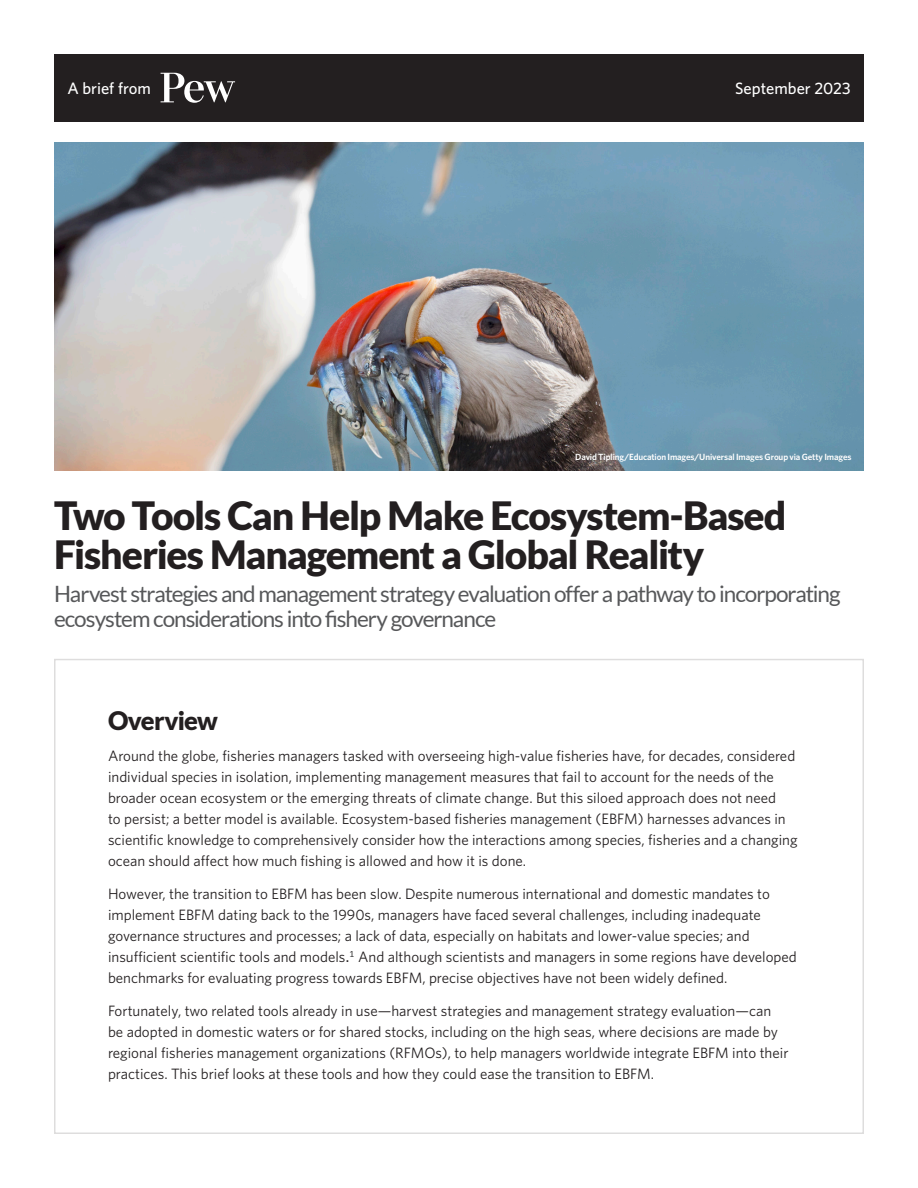
<style>
.page{position:relative;width:918px;height:1188px;background:#fff}
.page>*{position:absolute;margin:0;border:0;box-sizing:border-box;transform-origin:0 0}
.Main_Title{font:900 39px/39px "Lato";letter-spacing:-.03em;color:#231f20}
.t1{font:900 25.5px "Lato";letter-spacing:-.03em;color:#231f20}
.Main_Title_Subhead{font:22.5px/25.5px "Lato";letter-spacing:-.05em;color:#57585a}
.t2{font:500 16.5px "Whitney";color:#fff}
.Body{font:15px/21px "Whitney";color:#231f20}
.Photo_credit{font:600 9px "Whitney";letter-spacing:-.01em;color:#fff}
.s1{font-family:"Calibri";font-size:16.5px}
</style>
<div class="page">
<img style="left:54px;top:142px;width:810px;height:328px">
<div style="left:54px;top:54px;width:810px;height:68px;background:#231f20"></div>
<svg style="left:161px;top:73px;width:74px;height:30px"></svg>
<p class="t2" style="left:67px;top:77px;width:85px">A brief from</p>
<p class="t2" style="left:735px;top:77px;width:117px">September 2023</p>
<p class="Photo_credit" style="left:575px;top:451px;width:278px">David Tipling/Education Images/Universal Images Group via Getty Images</p>
<p class="Main_Title" style="left:54px;top:495px;width:734px">Two Tools Can Help Make Ecosystem-Based<br>Fisheries Management a Global Reality</p>
<p class="Main_Title_Subhead" style="left:54px;top:581px;width:788px">Harvest strategies and management strategy evaluation offer a pathway to incorporating ecosystem considerations into fishery governance</p>
<h1 class="t1" style="left:108px;top:705px;width:111px">Overview</h1>
<p class="Body" style="left:108px;top:745px;width:691px">Around the globe, fisheries managers tasked with overseeing high-value fisheries have, for decades, considered individual species in isolation, implementing management measures that fail to account for the needs of the broader ocean ecosystem or the emerging threats of climate change. But this siloed approach does not need<br>to persist; a better model is available. Ecosystem-based fisheries management (EBFM) harnesses advances in scientific knowledge to comprehensively consider how the interactions among species, fisheries and a changing ocean should affect how much fishing is allowed and how it is done.</p>
<p class="Body" style="left:108px;top:883px;width:690px">However, the transition to EBFM has been slow. Despite numerous international and domestic mandates to implement EBFM dating back to the 1990s, managers have faced several challenges, including inadequate governance structures and processes; a lack of data, especially on habitats and lower-value species; and insufficient scientific tools and models<span class="s1">.</span><sup>1</sup> And although scientists and managers in some regions have developed benchmarks for evaluating progress towards EBFM, precise objectives have not been widely defined.</p>
<p class="Body" style="left:108px;top:1000px;width:682px">Fortunately, two related tools already in use—harvest strategies and management strategy evaluation—can be adopted in domestic waters or for shared stocks, including on the high seas, where decisions are made by regional fisheries management organizations (RFMOs), to help managers worldwide integrate EBFM into their practices. This brief looks at these tools and how they could ease the transition to EBFM.</p>
</div>
